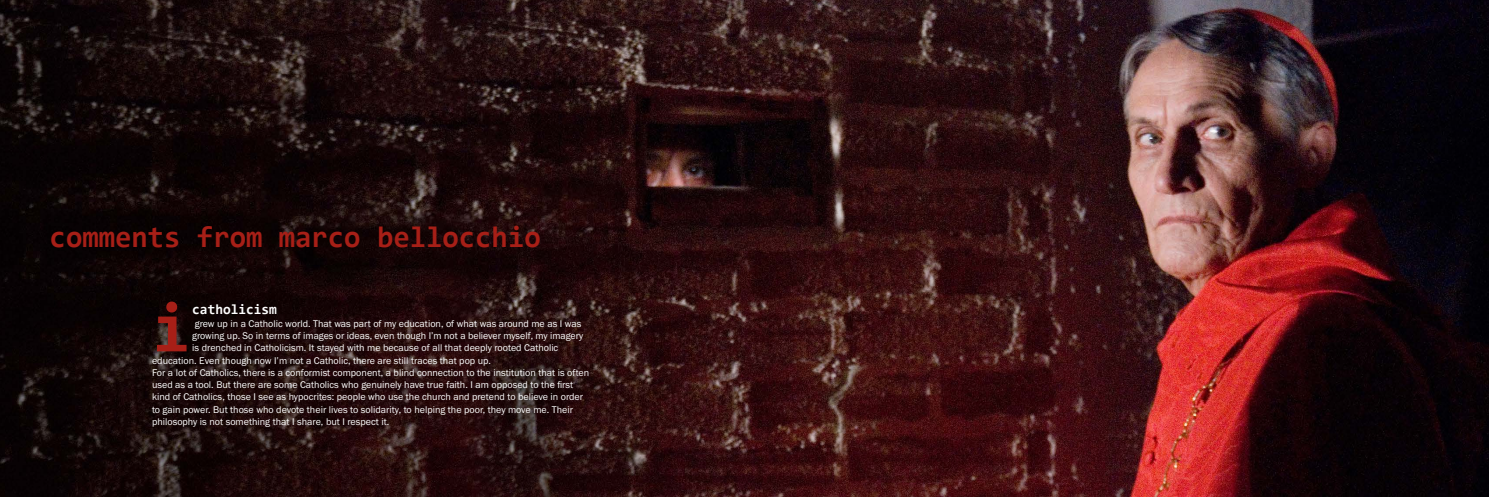
<style>
.page{position:relative;width:1489px;height:497px;background:#fff}
.page>*{position:absolute;margin:0;border:0;box-sizing:border-box;transform-origin:0 0}
.t1{font:700 70px "Consolas";color:#a71f17}
.t2{font:700 29.75px "Consolas";color:#a71f17}
.t3{font:700 14px "Consolas";color:#fff}
.t4{font:10.06px "Franklin Gothic EF";color:#fff}
</style>
<div class="page">
<img style="left:0;top:0;width:1488px;height:496px">
<h2 class="t2" style="left:50px;top:218px;width:492px">comments from marco bellocchio</h2>
<h1 class="t1" style="left:152px;top:284px;width:40px">i</h1>
<h3 class="t3" style="left:192px;top:301px;width:86px">catholicism</h3>
<p class="t4" style="left:195px;top:317px;width:388px">grew up in a Catholic world. That was part of my education, of what was around me as I was</p>
<p class="t4" style="left:192px;top:330px;width:392px">growing up. So in terms of images or ideas, even though I’m not a believer myself, my imagery</p>
<p class="t4" style="left:192px;top:342px;width:367px">is drenched in Catholicism. It stayed with me because of all that deeply rooted Catholic</p>
<p class="t4" style="left:152px;top:354px;width:340px">education. Even though now I’m not a Catholic, there are still traces that pop up.</p>
<p class="t4" style="left:152px;top:366px;width:439px">For a lot of Catholics, there is a conformist component, a blind connection to the institution that is often</p>
<p class="t4" style="left:152px;top:379px;width:423px">used as a tool. But there are some Catholics who genuinely have true faith. I am opposed to the first</p>
<p class="t4" style="left:152px;top:391px;width:432px">kind of Catholics, those I see as hypocrites: people who use the church and pretend to believe in order</p>
<p class="t4" style="left:152px;top:403px;width:422px">to gain power. But those who devote their lives to solidarity, to helping the poor, they move me. Their</p>
<p class="t4" style="left:152px;top:415px;width:239px">philosophy is not something that I share, but I respect it.</p>
</div>
